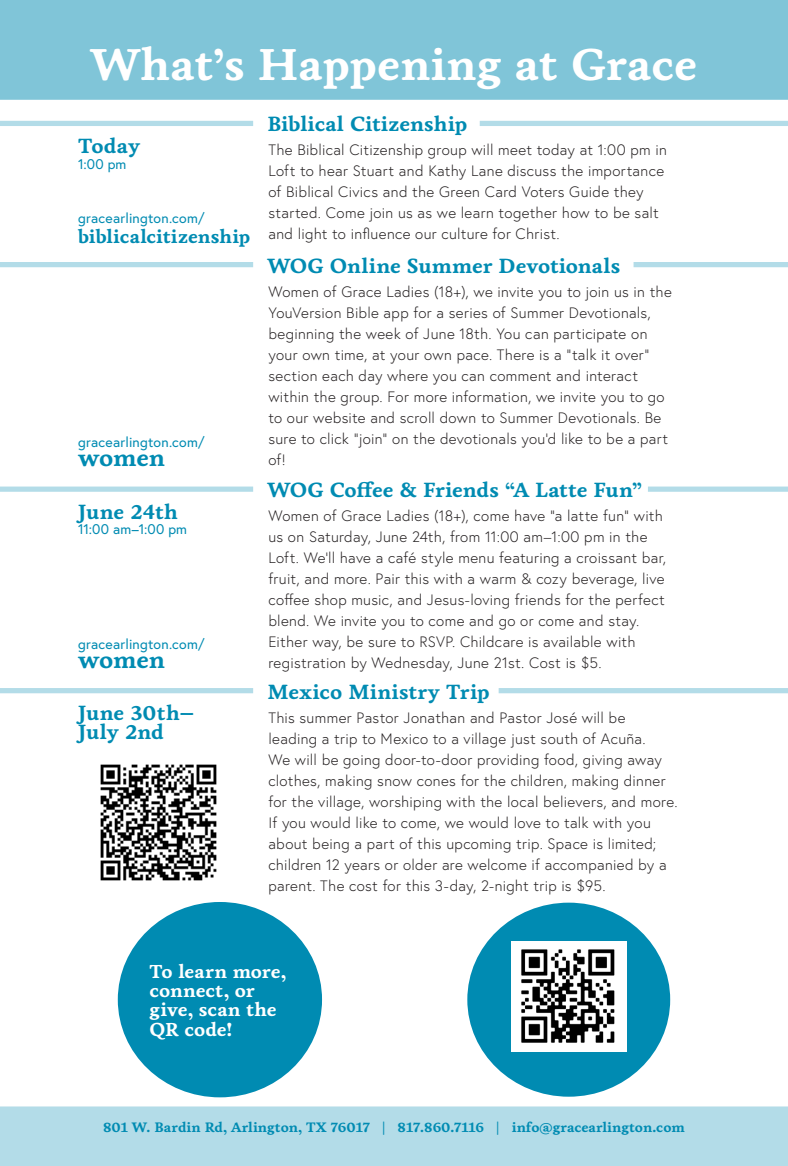
<style>
.page{position:relative;width:788px;height:1166px;background:#fff}
.page>*{position:absolute;margin:0;border:0;box-sizing:border-box;transform-origin:0 0}
.t1{font:700 45.5px "Livory";color:#fff}
.Body{font:700 24.5px "Livory";letter-spacing:-.015em;color:#008bb2}
.Body-2{font:700 21px "Livory";color:#008bb2}
.Body-3{font:700 19.25px/19.2px "Livory";color:#fff}
.Body-4{font:700 19.25px "Livory";color:#008bb2}
.Body-5{font:300 15.05px/21px "Europa";letter-spacing:.02em;color:#231f20}
.Body-6{font:14px "Europa";letter-spacing:.015em;color:#008bb2}
.t2{font:700 14px "Livory";color:#008bb2}
</style>
<div class="page">
<div style="left:0;top:0;width:788px;height:100px;background:#80c5d8"></div>
<div style="left:0;top:1106px;width:788px;height:60px;background:#b3dce8"></div>
<div style="left:0;top:688px;width:253px;height:5px;background:#b3dce8"></div>
<div style="left:498px;top:688px;width:290px;height:5px;background:#b3dce8"></div>
<img style="left:100px;top:764px;width:117px;height:117px">
<div style="left:0;top:121px;width:253px;height:5px;background:#b3dce8"></div>
<div style="left:479px;top:121px;width:308px;height:5px;background:#b3dce8"></div>
<div style="left:0;top:486px;width:253px;height:6px;background:#b3dce8"></div>
<div style="left:648px;top:486px;width:140px;height:6px;background:#b3dce8"></div>
<div style="left:467px;top:902px;width:203px;height:194px;background:#008bb2;border-radius:50%"></div>
<div style="left:118px;top:902px;width:204px;height:195px;background:#008bb2;border-radius:50%"></div>
<img style="left:511px;top:941px;width:115px;height:110px">
<div style="left:0;top:262px;width:253px;height:5px;background:#b3dce8"></div>
<div style="left:633px;top:262px;width:154px;height:5px;background:#b3dce8"></div>
<p class="t1" style="left:91px;top:37px;width:608px">What’s Happening at Grace</p>
<p class="Body-2" style="left:78px;top:133px;width:63px">Today</p>
<p class="Body-6" style="left:78px;top:155px;width:50px">1:00 pm</p>
<p class="Body-6" style="left:78px;top:209px;width:128px">gracearlington.com/</p>
<p class="Body-4" style="left:78px;top:225px;width:174px">biblicalcitizenship</p>
<p class="Body-6" style="left:78px;top:433px;width:128px">gracearlington.com/</p>
<p class="Body" style="left:78px;top:443px;width:88px">women</p>
<p class="Body-2" style="left:78px;top:499px;width:101px">June 24th</p>
<p class="Body-6" style="left:78px;top:520px;width:111px">11:00 am–1:00 pm</p>
<p class="Body-6" style="left:78px;top:635px;width:128px">gracearlington.com/</p>
<p class="Body" style="left:78px;top:645px;width:88px">women</p>
<p class="Body-2" style="left:78px;top:700px;width:118px">June 30th–</p>
<p class="Body-2" style="left:78px;top:719px;width:87px">July 2nd</p>
<p class="Body-2" style="left:267px;top:112px;width:201px">Biblical Citizenship</p>
<p class="Body-5" style="left:268px;top:139px;width:400px">The Biblical Citizenship group will meet today at 1:00 pm in Loft to hear Stuart and Kathy Lane discuss the importance of Biblical Civics and the Green Card Voters Guide they started. Come join us as we learn together how to be salt and light to influence our culture for Christ.</p>
<p class="Body-2" style="left:267px;top:253px;width:354px">WOG Online Summer Devotionals</p>
<p class="Body-5" style="left:268px;top:280px;width:405px">Women of Grace Ladies (18+), we invite you to join us in the YouVersion Bible app for a series of Summer Devotionals, beginning the week of June 18th. You can participate on your own time, at your own pace. There is a “talk it over” section each day where you can comment and interact within the group. For more information, we invite you to go to our website and scroll down to Summer Devotionals. Be sure to click “join” on the devotionals you’d like to be a part of!</p>
<p class="Body-2" style="left:267px;top:477px;width:376px">WOG Coffee &amp; Friends “A Latte Fun”</p>
<p class="Body-5" style="left:268px;top:505px;width:399px">Women of Grace Ladies (18+), come have “a latte fun” with us on Saturday, June 24th, from 11:00 am–1:00 pm in the Loft. We’ll have a café style menu featuring a croissant bar, fruit, and more. Pair this with a warm &amp; cozy beverage, live coffee shop music, and Jesus-loving friends for the perfect blend. We invite you to come and go or come and stay.<br>Either way, be sure to RSVP. Childcare is available with registration by Wednesday, June 21st. Cost is $5.</p>
<p class="Body-2" style="left:267px;top:679px;width:223px">Mexico Ministry Trip</p>
<p class="Body-5" style="left:268px;top:706px;width:410px">This summer Pastor Jonathan and Pastor José will be leading a trip to Mexico to a village just south of Acuña.<br>We will be going door-to-door providing food, giving away clothes, making snow cones for the children, making dinner for the village, worshiping with the local believers, and more.<br>If you would like to come, we would love to talk with you about being a part of this upcoming trip. Space is limited; children 12 years or older are welcome if accompanied by a parent. The cost for this 3-day, 2-night trip is $95.</p>
<p class="Body-3" style="left:150px;top:962px;width:138px">To learn more, connect, or give, scan the<br>QR code!</p>
<p class="t2" style="left:103px;top:1118px;width:583px">801 W. Bardin Rd, Arlington, TX 76017 | 817.860.7116 | info@gracearlington.com</p>
</div>
